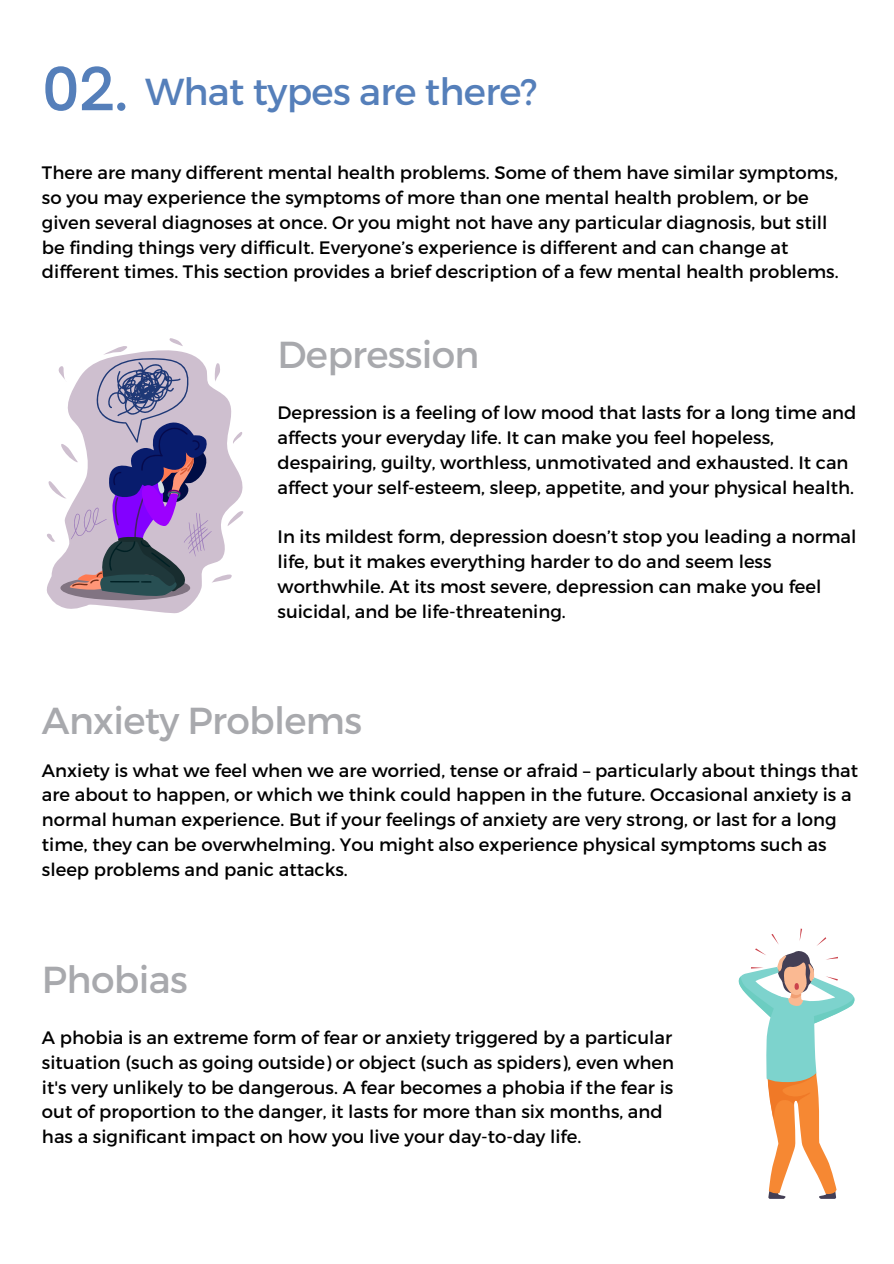
<style>
.page{position:relative;width:894px;height:1264px;background:#fff}
.page>*{position:absolute;margin:0;border:0;box-sizing:border-box;transform-origin:0 0}
.t1{font:600 56.7px "Open Sauce One";color:#557fba}
.t2{font:37.5px "Montserrat";letter-spacing:-.02em;color:#a8a9ad}
.t3{font:37.5px "Montserrat";letter-spacing:-.02em;color:#557fba}
.t4{font:18px/24.8px "Montserrat";color:#000}
</style>
<div class="page">
<svg style="left:51px;top:599px;width:145px;height:15px;fill:#cebfcf"></svg>
<svg style="left:46px;top:338px;width:198px;height:261px"></svg>
<svg style="left:738px;top:928px;width:117px;height:270px"></svg>
<p class="t1" style="left:42px;top:53px;width:88px">02.</p>
<p class="t3" style="left:145px;top:67px;width:393px">What types are there?</p>
<p class="t4" style="left:42px;top:160px;width:798px">There are many different mental health problems. Some of them have similar symptoms, so you may experience the symptoms of more than one mental health problem, or be given several diagnoses at once. Or you might not have any particular diagnosis, but still be finding things very difficult. Everyone’s experience is different and can change at different times. This section provides a brief description of a few mental health problems.</p>
<p class="t2" style="left:277px;top:331px;width:203px">Depression</p>
<p class="t4" style="left:277px;top:399px;width:580px">Depression is a feeling of low mood that lasts for a long time and affects your everyday life. It can make you feel hopeless, despairing, guilty, worthless, unmotivated and exhausted. It can affect your self-esteem, sleep, appetite, and your physical health.</p>
<p class="t4" style="left:277px;top:523px;width:580px">In its mildest form, depression doesn’t stop you leading a normal life, but it makes everything harder to do and seem less worthwhile. At its most severe, depression can make you feel suicidal, and be life-threatening.</p>
<p class="t2" style="left:42px;top:696px;width:321px">Anxiety Problems</p>
<p class="t4" style="left:42px;top:757px;width:817px">Anxiety is what we feel when we are worried, tense or afraid – particularly about things that are about to happen, or which we think could happen in the future. Occasional anxiety is a normal human experience. But if your feelings of anxiety are very strong, or last for a long time, they can be overwhelming. You might also experience physical symptoms such as sleep problems and panic attacks.</p>
<p class="t2" style="left:42px;top:955px;width:147px">Phobias</p>
<p class="t4" style="left:42px;top:1024px;width:633px">A phobia is an extreme form of fear or anxiety triggered by a particular situation (such as going outside) or object (such as spiders), even when it's very unlikely to be dangerous. A fear becomes a phobia if the fear is out of proportion to the danger, it lasts for more than six months, and has a significant impact on how you live your day-to-day life.</p>
</div>
